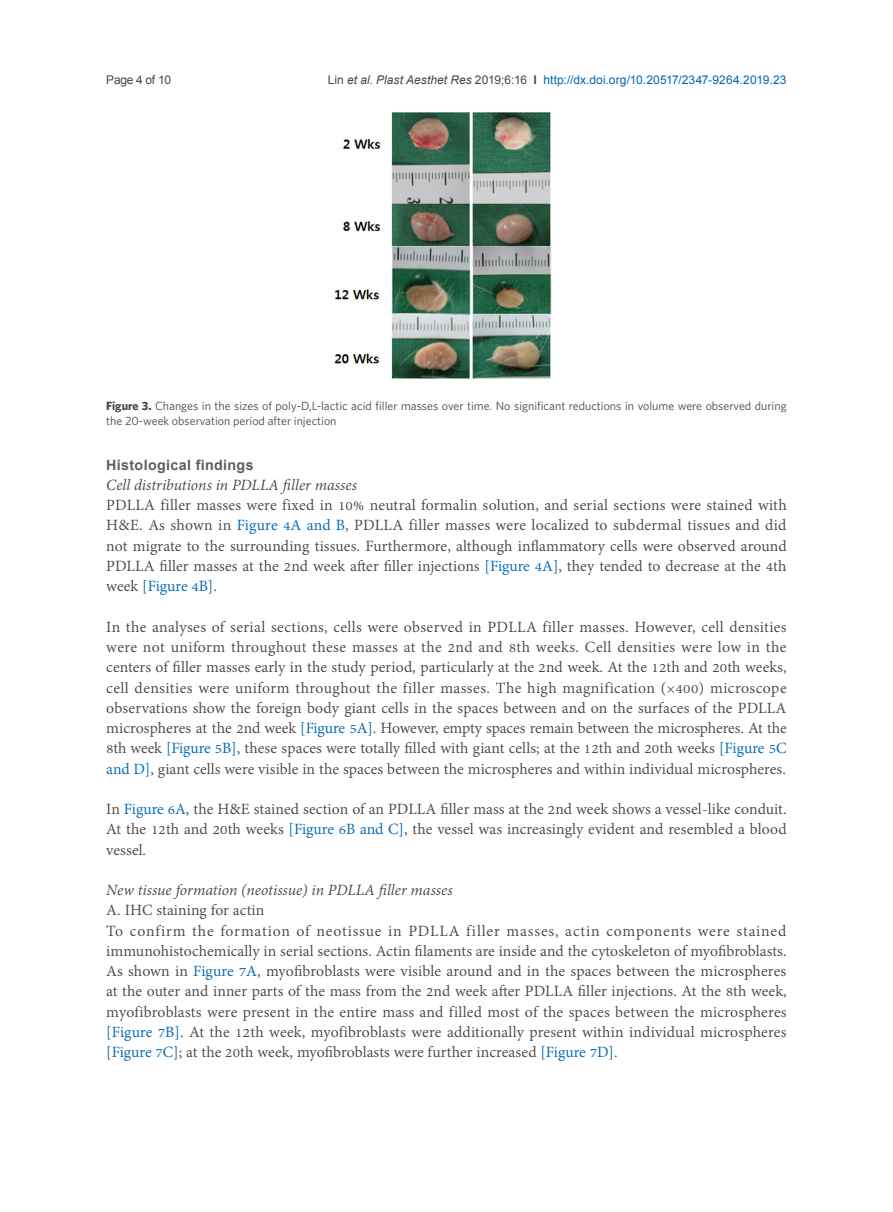
<style>
.page{position:relative;width:893px;height:1212px;background:#fff}
.page>*{position:absolute;margin:0;border:0;box-sizing:border-box;transform-origin:0 0}
.t1{font:19.2px/20.2px "Adobe Thai";letter-spacing:.005em;color:#484648;text-align:justify}
.t2{font:italic 19.2px "Adobe Thai";color:#484648}
.t3{font:700 14.25px "Arial";letter-spacing:.025em;color:#5d5d5e}
.t4{font:12px/15px "Whitney";color:#484648}
.t5{font:12px "Arial";letter-spacing:.01em;color:#0166b3}
.t6{font:12px "Arial";letter-spacing:-.025em;color:#484648}
.s1{color:#484648}
.s2{font-style:italic;color:#484648}
.s3{font-weight:700;color:#484648}
.s4{font-weight:700}
.s5{color:#0166b3}
</style>
<div class="page">
<img style="left:334px;top:112px;width:217px;height:267px">
<p class="t6" style="left:106px;top:72px;width:66px">Page 4 of 10</p>
<p class="t5" style="left:328px;top:72px;width:460px"><span class="s1">Lin</span> <span class="s2">et al</span><span class="s1">.</span> <span class="s2">Plast Aesthet Res</span> <span class="s1">2019;6:16</span> <span class="s3">I</span> http://dx.doi.org/10.20517/2347-9264.2019.23</p>
<p class="t4" style="left:106px;top:398px;width:682px"><span class="s4">Figure 3.</span> Changes in the sizes of poly-D,L-lactic acid filler masses over time. No significant reductions in volume were observed during the 20-week observation period after injection</p>
<p class="t3" style="left:106px;top:455px;width:149px">Histological findings</p>
<p class="t2" style="left:106px;top:472px;width:252px">Cell distributions in PDLLA filler masses</p>
<p class="t1" style="left:106px;top:493px;width:682px">PDLLA filler masses were fixed in 10% neutral formalin solution, and serial sections were stained with H&amp;E. As shown in <span class="s5">Figure 4A and B</span>, PDLLA filler masses were localized to subdermal tissues and did not migrate to the surrounding tissues. Furthermore, although inflammatory cells were observed around PDLLA filler masses at the 2nd week after filler injections <span class="s5">[Figure 4A]</span>, they tended to decrease at the 4th week <span class="s5">[Figure 4B]</span>.</p>
<p class="t1" style="left:106px;top:615px;width:682px">In the analyses of serial sections, cells were observed in PDLLA filler masses. However, cell densities were not uniform throughout these masses at the 2nd and 8th weeks. Cell densities were low in the centers of filler masses early in the study period, particularly at the 2nd week. At the 12th and 20th weeks, cell densities were uniform throughout the filler masses. The high magnification (×400) microscope observations show the foreign body giant cells in the spaces between and on the surfaces of the PDLLA microspheres at the 2nd week <span class="s5">[Figure 5A]</span>. However, empty spaces remain between the microspheres. At the 8th week <span class="s5">[Figure 5B]</span>, these spaces were totally filled with giant cells; at the 12th and 20th weeks <span class="s5">[Figure 5C and D]</span>, giant cells were visible in the spaces between the microspheres and within individual microspheres.</p>
<p class="t1" style="left:106px;top:797px;width:682px">In <span class="s5">Figure 6A</span>, the H&amp;E stained section of an PDLLA filler mass at the 2nd week shows a vessel-like conduit.<br>At the 12th and 20th weeks <span class="s5">[Figure 6B and C]</span>, the vessel was increasingly evident and resembled a blood vessel.</p>
<p class="t2" style="left:106px;top:877px;width:348px">New tissue formation (neotissue) in PDLLA filler masses</p>
<p class="t1" style="left:106px;top:898px;width:682px;text-align:left">A. IHC staining for actin<br>To confirm the formation of neotissue in PDLLA filler masses, actin components were stained immunohistochemically in serial sections. Actin filaments are inside and the cytoskeleton of myofibroblasts.<br>As shown in <span class="s5">Figure 7A</span>, myofibroblasts were visible around and in the spaces between the microspheres at the outer and inner parts of the mass from the 2nd week after PDLLA filler injections. At the 8th week, myofibroblasts were present in the entire mass and filled most of the spaces between the microspheres <span class="s5">[Figure 7B]</span>. At the 12th week, myofibroblasts were additionally present within individual microspheres <span class="s5">[Figure 7C]</span>; at the 20th week, myofibroblasts were further increased <span class="s5">[Figure 7D]</span>.</p>
</div>
